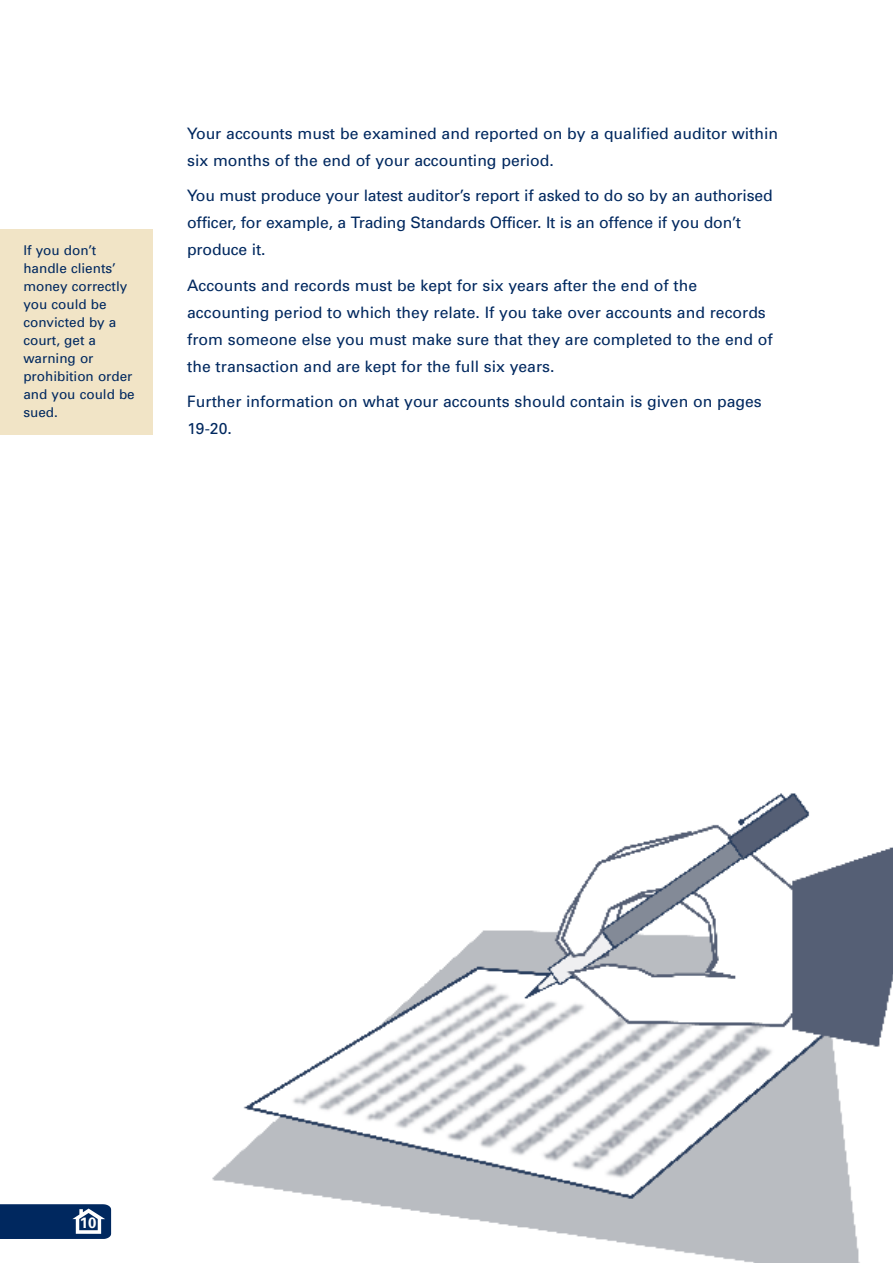
<style>
.page{position:relative;width:893px;height:1263px;background:#fff}
.page>*{position:absolute;margin:0;border:0;box-sizing:border-box;transform-origin:0 0}
.t1{font:15.75px/27px "Univers";color:#00285f}
.t2{font:700 15px "Univers";color:#fff}
.t3{font:13.5px/18px "Univers";color:#00285f}
</style>
<div class="page">
<img style="left:212px;top:793px;width:680px;height:470px">
<svg style="left:0;top:1204px;width:111px;height:35px;background:#163a6d"></svg>
<div style="left:0;top:230px;width:153px;height:205px;background:#f1e4c6"></div>
<p class="t3" style="left:23px;top:242px;width:113px">If you don’t handle clients’ money correctly you could be convicted by a court, get a warning or prohibition order and you could be sued.</p>
<p class="t1" style="left:187px;top:121px;width:592px">Your accounts must be examined and reported on by a qualified auditor within six months of the end of your accounting period.</p>
<p class="t1" style="left:187px;top:184px;width:587px">You must produce your latest auditor’s report if asked to do so by an authorised officer, for example, a Trading Standards Officer. It is an offence if you don’t produce it.</p>
<p class="t1" style="left:187px;top:273px;width:587px">Accounts and records must be kept for six years after the end of the accounting period to which they relate. If you take over accounts and records from someone else you must make sure that they are completed to the end of the transaction and are kept for the full six years.</p>
<p class="t1" style="left:187px;top:390px;width:576px">Further information on what your accounts should contain is given on pages<br>19-20.</p>
<p class="t2" style="left:80px;top:1218px;width:18px">10</p>
</div>
